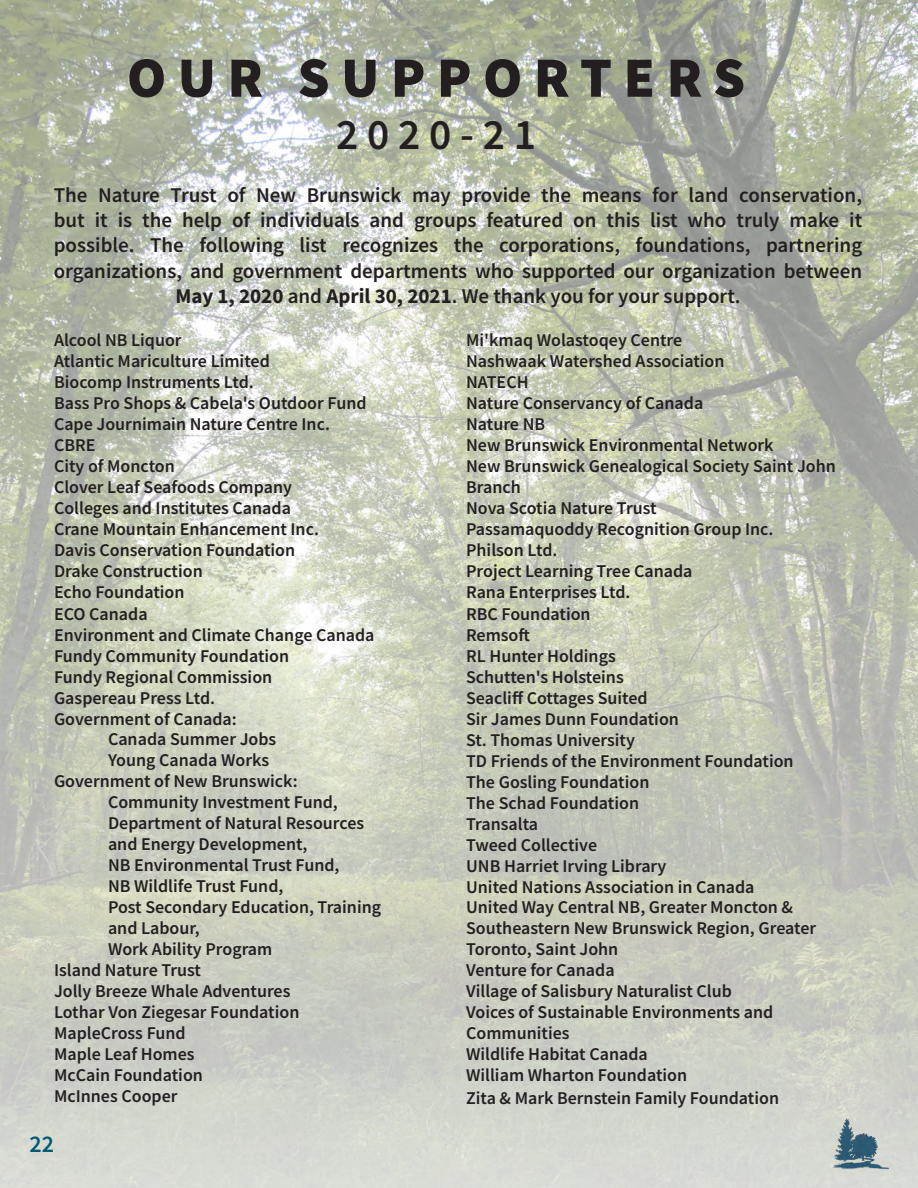
<style>
.page{position:relative;width:918px;height:1188px;background:#fff}
.page>*{position:absolute;margin:0;border:0;box-sizing:border-box;transform-origin:0 0}
.Footer_Page_Numbers{font:900 57px "Source Sans Pro";letter-spacing:.2em;color:#231f20}
.Footer_Page_Numbers-2{font:600 43.5px "Source Sans Pro";letter-spacing:.2em;color:#231f20}
.Footer_Page_Numbers-3{font:600 24px "Source Sans Pro";color:#005a76}
.Footer_Page_Numbers-4{font:600 21px/25.2px "Source Sans Pro";color:#231f20;text-align:center}
.Footer_Page_Numbers-5{font:600 18px/21px "Source Sans Pro";color:#231f20}
.s1{font-weight:700}
</style>
<div class="page">
<img style="left:0;top:0;width:918px;height:1188px">
<img style="left:832px;top:1118px;width:57px;height:52px">
<p class="Footer_Page_Numbers" style="left:127px;top:38px;width:620px">OUR SUPPORTERS</p>
<p class="Footer_Page_Numbers-2" style="left:336px;top:106px;width:202px">2020-21</p>
<p class="Footer_Page_Numbers-4" style="left:54px;top:182px;width:810px">The Nature Trust of New Brunswick may provide the means for land conservation, but it is the help of individuals and groups featured on this list who truly make it possible. The following list recognizes the corporations, foundations, partnering organizations, and government departments who supported our organization between <span class="s1">May 1, 2020</span> and <span class="s1">April 30, 2021</span>. We thank you for your support.</p>
<p class="Footer_Page_Numbers-5" style="left:466px;top:330px;width:218px">Mi'kmaq Wolastoqey Centre</p>
<p class="Footer_Page_Numbers-5" style="left:466px;top:351px;width:260px">Nashwaak Watershed Association</p>
<p class="Footer_Page_Numbers-5" style="left:466px;top:372px;width:64px">NATECH</p>
<p class="Footer_Page_Numbers-5" style="left:466px;top:393px;width:239px">Nature Conservancy of Canada</p>
<p class="Footer_Page_Numbers-5" style="left:466px;top:414px;width:81px">Nature NB</p>
<p class="Footer_Page_Numbers-5" style="left:466px;top:435px;width:309px">New Brunswick Environmental Network</p>
<p class="Footer_Page_Numbers-5" style="left:466px;top:456px;width:371px">New Brunswick Genealogical Society Saint John<br>Branch</p>
<p class="Footer_Page_Numbers-5" style="left:466px;top:498px;width:192px">Nova Scotia Nature Trust</p>
<p class="Footer_Page_Numbers-5" style="left:466px;top:519px;width:309px">Passamaquoddy Recognition Group Inc.</p>
<p class="Footer_Page_Numbers-5" style="left:466px;top:540px;width:93px">Philson Ltd.</p>
<p class="Footer_Page_Numbers-5" style="left:466px;top:561px;width:228px">Project Learning Tree Canada</p>
<p class="Footer_Page_Numbers-5" style="left:466px;top:582px;width:166px">Rana Enterprises Ltd.</p>
<p class="Footer_Page_Numbers-5" style="left:466px;top:603px;width:126px">RBC Foundation</p>
<p class="Footer_Page_Numbers-5" style="left:466px;top:624px;width:65px">Remsoft</p>
<p class="Footer_Page_Numbers-5" style="left:466px;top:645px;width:151px">RL Hunter Holdings</p>
<p class="Footer_Page_Numbers-5" style="left:466px;top:666px;width:159px">Schutten's Holsteins</p>
<p class="Footer_Page_Numbers-5" style="left:466px;top:687px;width:183px">Seacliff Cottages Suited</p>
<p class="Footer_Page_Numbers-5" style="left:466px;top:708px;width:214px">Sir James Dunn Foundation</p>
<p class="Footer_Page_Numbers-5" style="left:466px;top:729px;width:170px">St. Thomas University</p>
<p class="Footer_Page_Numbers-5" style="left:466px;top:750px;width:329px">TD Friends of the Environment Foundation</p>
<p class="Footer_Page_Numbers-5" style="left:466px;top:771px;width:185px">The Gosling Foundation</p>
<p class="Footer_Page_Numbers-5" style="left:466px;top:792px;width:174px">The Schad Foundation</p>
<p class="Footer_Page_Numbers-5" style="left:466px;top:813px;width:73px">Transalta</p>
<p class="Footer_Page_Numbers-5" style="left:466px;top:834px;width:133px">Tweed Collective</p>
<p class="Footer_Page_Numbers-5" style="left:466px;top:855px;width:202px">UNB Harriet Irving Library</p>
<p class="Footer_Page_Numbers-5" style="left:466px;top:876px;width:290px">United Nations Association in Canada</p>
<p class="Footer_Page_Numbers-5" style="left:466px;top:897px;width:352px">United Way Central NB, Greater Moncton &amp;<br>Southeastern New Brunswick Region, Greater<br>Toronto, Saint John</p>
<p class="Footer_Page_Numbers-5" style="left:466px;top:960px;width:150px">Venture for Canada</p>
<p class="Footer_Page_Numbers-5" style="left:466px;top:981px;width:267px">Village of Salisbury Naturalist Club</p>
<p class="Footer_Page_Numbers-5" style="left:466px;top:1002px;width:309px">Voices of Sustainable Environments and<br>Communities</p>
<p class="Footer_Page_Numbers-5" style="left:466px;top:1044px;width:183px">Wildlife Habitat Canada</p>
<p class="Footer_Page_Numbers-5" style="left:466px;top:1065px;width:223px">William Wharton Foundation</p>
<p class="Footer_Page_Numbers-5" style="left:466px;top:1087px;width:315px">Zita &amp; Mark Bernstein Family Foundation</p>
<p class="Footer_Page_Numbers-5" style="left:54px;top:330px;width:129px">Alcool NB Liquor</p>
<p class="Footer_Page_Numbers-5" style="left:54px;top:351px;width:217px">Atlantic Mariculture Limited</p>
<p class="Footer_Page_Numbers-5" style="left:54px;top:372px;width:201px">Biocomp Instruments Ltd.</p>
<p class="Footer_Page_Numbers-5" style="left:54px;top:393px;width:314px">Bass Pro Shops &amp; Cabela's Outdoor Fund</p>
<p class="Footer_Page_Numbers-5" style="left:54px;top:414px;width:278px">Cape Journimain Nature Centre Inc.</p>
<p class="Footer_Page_Numbers-5" style="left:54px;top:435px;width:43px">CBRE</p>
<p class="Footer_Page_Numbers-5" style="left:54px;top:456px;width:122px">City of Moncton</p>
<p class="Footer_Page_Numbers-5" style="left:54px;top:477px;width:240px">Clover Leaf Seafoods Company</p>
<p class="Footer_Page_Numbers-5" style="left:54px;top:498px;width:239px">Colleges and Institutes Canada</p>
<p class="Footer_Page_Numbers-5" style="left:54px;top:519px;width:266px">Crane Mountain Enhancement Inc.</p>
<p class="Footer_Page_Numbers-5" style="left:54px;top:540px;width:243px">Davis Conservation Foundation</p>
<p class="Footer_Page_Numbers-5" style="left:54px;top:561px;width:150px">Drake Construction</p>
<p class="Footer_Page_Numbers-5" style="left:54px;top:582px;width:132px">Echo Foundation</p>
<p class="Footer_Page_Numbers-5" style="left:54px;top:603px;width:95px">ECO Canada</p>
<p class="Footer_Page_Numbers-5" style="left:54px;top:624px;width:322px">Environment and Climate Change Canada</p>
<p class="Footer_Page_Numbers-5" style="left:54px;top:645px;width:237px">Fundy Community Foundation</p>
<p class="Footer_Page_Numbers-5" style="left:54px;top:666px;width:220px">Fundy Regional Commission</p>
<p class="Footer_Page_Numbers-5" style="left:54px;top:687px;width:163px">Gaspereau Press Ltd.</p>
<p class="Footer_Page_Numbers-5" style="left:54px;top:708px;width:184px">Government of Canada:</p>
<p class="Footer_Page_Numbers-5" style="left:108px;top:729px;width:170px">Canada Summer Jobs</p>
<p class="Footer_Page_Numbers-5" style="left:108px;top:750px;width:163px">Young Canada Works</p>
<p class="Footer_Page_Numbers-5" style="left:108px;top:771px;width:231px;text-indent:-54px">Government of New Brunswick:<br>Community Investment Fund,</p>
<p class="Footer_Page_Numbers-5" style="left:108px;top:813px;width:258px">Department of Natural Resources</p>
<p class="Footer_Page_Numbers-5" style="left:108px;top:834px;width:201px">and Energy Development,</p>
<p class="Footer_Page_Numbers-5" style="left:108px;top:855px;width:233px">NB Environmental Trust Fund,</p>
<p class="Footer_Page_Numbers-5" style="left:108px;top:876px;width:177px">NB Wildlife Trust Fund,</p>
<p class="Footer_Page_Numbers-5" style="left:108px;top:897px;width:275px">Post Secondary Education, Training and Labour,</p>
<p class="Footer_Page_Numbers-5" style="left:108px;top:939px;width:166px">Work Ability Program</p>
<p class="Footer_Page_Numbers-5" style="left:54px;top:960px;width:149px">Island Nature Trust</p>
<p class="Footer_Page_Numbers-5" style="left:54px;top:981px;width:238px">Jolly Breeze Whale Adventures</p>
<p class="Footer_Page_Numbers-5" style="left:54px;top:1002px;width:247px">Lothar Von Ziegesar Foundation</p>
<p class="Footer_Page_Numbers-5" style="left:54px;top:1023px;width:133px">MapleCross Fund</p>
<p class="Footer_Page_Numbers-5" style="left:54px;top:1044px;width:142px">Maple Leaf Homes</p>
<p class="Footer_Page_Numbers-5" style="left:54px;top:1065px;width:150px">McCain Foundation</p>
<p class="Footer_Page_Numbers-5" style="left:54px;top:1086px;width:125px">McInnes Cooper</p>
<p class="Footer_Page_Numbers-3" style="left:29px;top:1128px;width:26px">22</p>
</div>
